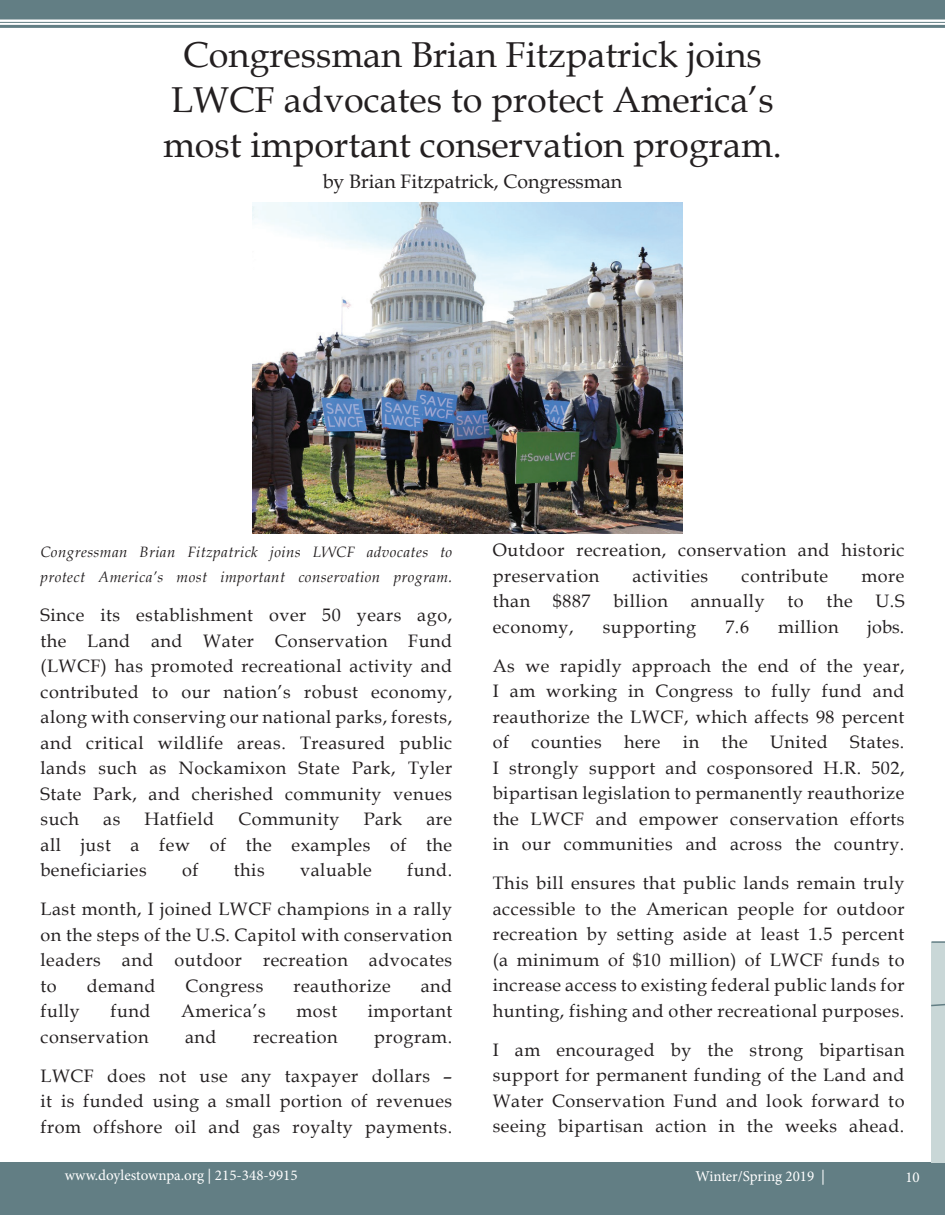
<style>
.page{position:relative;width:945px;height:1215px;background:#fff}
.page>*{position:absolute;margin:0;border:0;box-sizing:border-box;transform-origin:0 0}
.t1{font:36px/45px "Book Antiqua";color:#231f20;text-align:center}
.t2{font:19.5px "Book Antiqua";color:#231f20}
.t3{font:18px/25.5px "Book Antiqua";letter-spacing:.03em;color:#231f20;text-align:justify}
.t4{font:italic 15px/25.5px "Book Antiqua";letter-spacing:.03em;color:#231f20}
.t5{font:15px "Minion Pro";color:#fff}
</style>
<div class="page">
<div style="left:0;top:1162px;width:945px;height:53px;background:#627e84"></div>
<div style="left:0;top:14px;width:945px;height:6px;background:#627e84"></div>
<hr style="left:0;top:22px;width:945px;height:1px;background:#627e84">
<hr style="left:0;top:25px;width:945px;height:3px;background:#627e84">
<div style="left:0;top:0;width:945px;height:14px;background:#627e84"></div>
<img style="left:252px;top:203px;width:430px;height:330px">
<div style="left:932px;top:942px;width:13px;height:221px;background:#c9d7d7"></div>
<svg style="left:932px;top:941px;width:13px;height:2px"></svg>
<svg style="left:931px;top:980px;width:14px;height:27px"></svg>
<h1 class="t1" style="left:163px;top:31px;width:620px">Congressman Brian Fitzpatrick joins<br>LWCF advocates to protect America’s most important conservation program.</h1>
<p class="t2" style="left:323px;top:168px;width:301px">by Brian Fitzpatrick, Congressman</p>
<p class="t4" style="left:40px;top:538px;width:413px">Congressman Brian Fitzpatrick joins LWCF advocates to protect America’s most important conservation program.</p>
<p class="t3" style="left:40px;top:602px;width:413px">Since its establishment over 50 years ago, the Land and Water Conservation Fund (LWCF) has promoted recreational activity and contributed to our nation’s robust economy, along with conserving our national parks, forests, and critical wildlife areas. Treasured public lands such as Nockamixon State Park, Tyler State Park, and cherished community venues such</p>
<p class="t3" style="left:103px;top:806px;width:19px">as</p>
<p class="t3" style="left:145px;top:806px;width:71px">Hatfield</p>
<p class="t3" style="left:238px;top:806px;width:103px">Community</p>
<p class="t3" style="left:364px;top:806px;width:40px">Park</p>
<p class="t3" style="left:40px;top:806px;width:413px;text-indent:386px">are all just a few of the examples of the beneficiaries</p>
<p class="t3" style="left:40px;top:850px;width:413px;line-height:39px;text-align:right">fund.<br>Last month, I joined LWCF champions in a rally</p>
<p class="t3" style="left:40px;top:921px;width:413px">on the steps of the U.S. Capitol with conservation leaders and outdoor recreation advocates to</p>
<p class="t3" style="left:182px;top:857px;width:18px">of</p>
<p class="t3" style="left:234px;top:857px;width:32px">this</p>
<p class="t3" style="left:300px;top:857px;width:73px">valuable</p>
<p class="t3" style="left:87px;top:972px;width:70px">demand</p>
<p class="t3" style="left:186px;top:972px;width:79px">Congress</p>
<p class="t3" style="left:294px;top:972px;width:99px">reauthorize</p>
<p class="t3" style="left:421px;top:972px;width:33px">and</p>
<p class="t3" style="left:40px;top:998px;width:41px">fully</p>
<p class="t3" style="left:111px;top:998px;width:41px">fund</p>
<p class="t3" style="left:181px;top:998px;width:86px">America’s</p>
<p class="t3" style="left:296px;top:998px;width:42px">most</p>
<p class="t3" style="left:368px;top:998px;width:86px">important</p>
<p class="t3" style="left:40px;top:1023px;width:110px">conservation</p>
<p class="t3" style="left:185px;top:1023px;width:33px">and</p>
<p class="t3" style="left:253px;top:1023px;width:86px">recreation</p>
<p class="t3" style="left:40px;top:1017px;width:413px;line-height:39px;text-align:right">program.<br>LWCF does not use any taxpayer dollars –</p>
<p class="t3" style="left:40px;top:1088px;width:413px">it is funded using a small portion of revenues from offshore oil and gas royalty payments.</p>
<p class="t3" style="left:493px;top:537px;width:413px">Outdoor recreation, conservation and historic preservation</p>
<p class="t3" style="left:632px;top:562px;width:77px">activities</p>
<p class="t3" style="left:741px;top:562px;width:88px">contribute</p>
<p class="t3" style="left:861px;top:562px;width:45px">more</p>
<p class="t3" style="left:493px;top:588px;width:39px">than</p>
<p class="t3" style="left:553px;top:588px;width:39px">$887</p>
<p class="t3" style="left:613px;top:588px;width:56px">billion</p>
<p class="t3" style="left:691px;top:588px;width:76px">annually</p>
<p class="t3" style="left:788px;top:588px;width:18px">to</p>
<p class="t3" style="left:827px;top:588px;width:28px">the</p>
<p class="t3" style="left:875px;top:588px;width:31px">U.S</p>
<p class="t3" style="left:493px;top:613px;width:82px">economy,</p>
<p class="t3" style="left:603px;top:613px;width:95px">supporting</p>
<p class="t3" style="left:725px;top:613px;width:25px">7.6</p>
<p class="t3" style="left:778px;top:613px;width:62px">million</p>
<p class="t3" style="left:493px;top:606px;width:413px;line-height:39px;text-align:right">jobs.<br>As we rapidly approach the end of the year,</p>
<p class="t3" style="left:493px;top:678px;width:413px">I am working in Congress to fully fund and reauthorize the LWCF, which affects 98 percent of counties here in the United States.<br>I strongly support and cosponsored H.R. 502, bipartisan legislation to permanently reauthorize the LWCF and empower conservation efforts in our communities and across the country.</p>
<p class="t3" style="left:493px;top:870px;width:413px">This bill ensures that public lands remain truly accessible to the American people for outdoor recreation by setting aside at least 1.5 percent (a minimum of $10 million) of LWCF funds to increase access to existing federal public lands for hunting, fishing and other recreational purposes.</p>
<p class="t3" style="left:493px;top:1036px;width:413px">I am encouraged by the strong bipartisan support for permanent funding of the Land and Water Conservation Fund and look forward to seeing bipartisan action in the weeks ahead.</p>
<p class="t5" style="left:65px;top:1165px;width:234px">www.doylestownpa.org | 215-348-9915</p>
<p class="t5" style="left:695px;top:1166px;width:131px">Winter/Spring 2019 |</p>
<p class="t5" style="left:905px;top:1167px;width:16px">10</p>
</div>
